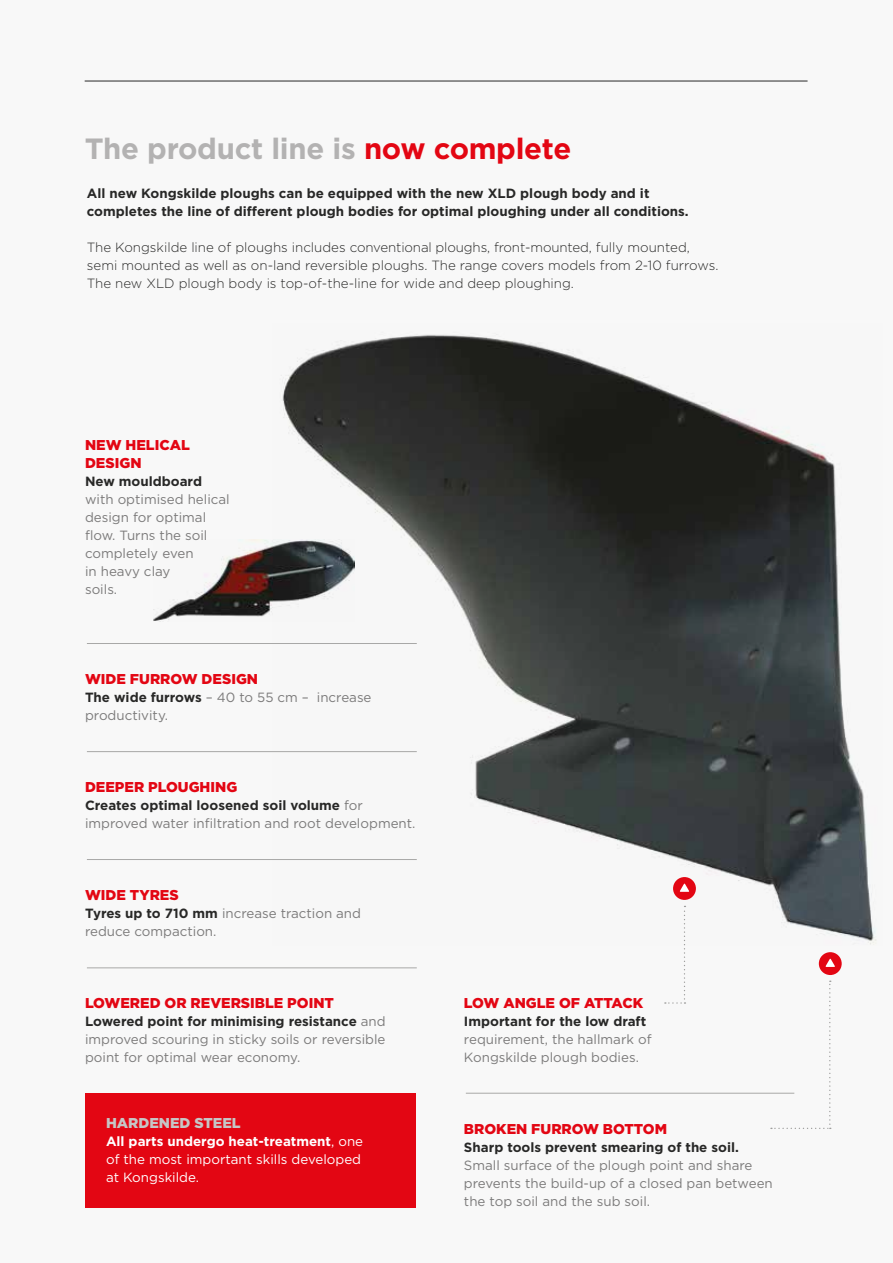
<style>
.page{position:relative;width:893px;height:1263px;background:#f8f8f8}
.page>*{position:absolute;margin:0;border:0;box-sizing:border-box;transform-origin:0 0}
.t1{font:700 29.25px "Gotham";letter-spacing:-.01em;color:#b3b2b2}
.t2{font:900 14.25px/18px "Gotham";color:#e30613}
.t3{font:900 14.25px "Gotham";color:#c6c6c6}
.t4{font:13.35px/18px "Gotham";color:#7c7b7b}
.t5{font:300 13.35px/18px "Gotham";color:#282827}
.t6{font:700 13.35px/18px "Gotham";color:#282827}
.t7{font:13.35px/18px "Gotham";color:#fff}
.s1{color:#e30613}
.s2{font-weight:700;color:#282827}
.s3{font-weight:700}
</style>
<div class="page">
<div style="left:85px;top:1093px;width:330px;height:115px;background:#e30613"></div>
<img style="left:272px;top:335px;width:604px;height:610px">
<hr style="left:85px;top:81px;width:723px;height:1px;background:#282827">
<img style="left:154px;top:540px;width:200px;height:82px">
<hr style="left:87px;top:643px;width:330px;height:1px;background:#a8a8a7">
<hr style="left:87px;top:751px;width:330px;height:1px;background:#a8a8a7">
<hr style="left:87px;top:859px;width:330px;height:1px;background:#a8a8a7">
<hr style="left:87px;top:967px;width:330px;height:1px;background:#a8a8a7">
<hr style="left:466px;top:1093px;width:328px;height:1px;background:#a8a8a7">
<div style="left:819px;top:952px;width:23px;height:23px;background:#e30613;border-radius:50%"></div>
<svg style="left:825px;top:958px;width:10px;height:9px"></svg>
<div style="left:673px;top:877px;width:23px;height:23px;background:#e30613;border-radius:50%"></div>
<svg style="left:680px;top:883px;width:9px;height:9px"></svg>
<svg style="left:771px;top:980px;width:60px;height:149px"></svg>
<svg style="left:665px;top:906px;width:20px;height:98px"></svg>
<h1 class="t1" style="left:85px;top:129px;width:488px">The product line is <span class="s1">now complete</span></h1>
<p class="t6" style="left:87px;top:184px;width:603px">All new Kongskilde ploughs can be equipped with the new XLD plough body and it completes the line of different plough bodies for optimal ploughing under all conditions.</p>
<p class="t5" style="left:87px;top:238px;width:633px">The Kongskilde line of ploughs includes conventional ploughs, front-mounted, fully mounted, semi mounted as well as on-land reversible ploughs. The range covers models from 2-10 furrows.<br>The new XLD plough body is top-of-the-line for wide and deep ploughing.</p>
<p class="t2" style="left:85px;top:436px;width:106px">NEW HELICAL<br>DESIGN</p>
<p class="t6" style="left:85px;top:472px;width:119px">New mouldboard</p>
<p class="t4" style="left:85px;top:490px;width:146px">with optimised helical design for optimal flow. Turns the soil completely even<br>in heavy clay<br>soils.</p>
<p class="t2" style="left:85px;top:670px;width:175px">WIDE FURROW DESIGN</p>
<p class="t4" style="left:85px;top:688px;width:288px"><span class="s2">The wide furrows</span> – 40 to 55 cm – increase productivity.</p>
<p class="t2" style="left:85px;top:778px;width:154px">DEEPER PLOUGHING</p>
<p class="t4" style="left:85px;top:796px;width:332px"><span class="s2">Creates optimal loosened soil volume</span> for improved water infiltration and root development.</p>
<p class="t2" style="left:85px;top:886px;width:95px">WIDE TYRES</p>
<p class="t4" style="left:85px;top:904px;width:278px"><span class="s2">Tyres up to 710 mm</span> increase traction and reduce compaction.</p>
<p class="t2" style="left:85px;top:994px;width:250px">LOWERED OR REVERSIBLE POINT</p>
<p class="t4" style="left:85px;top:1012px;width:302px;text-align:justify"><span class="s2">Lowered point for minimising resistance</span> and improved scouring in sticky soils or reversible point for optimal wear economy.</p>
<p class="t3" style="left:106px;top:1113px;width:136px">HARDENED STEEL</p>
<p class="t7" style="left:106px;top:1132px;width:259px"><span class="s3">All parts undergo heat-treatment</span>, one of the most important skills developed at Kongskilde.</p>
<p class="t2" style="left:464px;top:994px;width:181px">LOW ANGLE OF ATTACK</p>
<p class="t6" style="left:464px;top:1012px;width:184px">Important for the low draft</p>
<p class="t4" style="left:464px;top:1030px;width:189px">requirement, the hallmark of<br>Kongskilde plough bodies.</p>
<p class="t2" style="left:464px;top:1120px;width:205px">BROKEN FURROW BOTTOM</p>
<p class="t6" style="left:464px;top:1138px;width:276px">Sharp tools prevent smearing of the soil.</p>
<p class="t4" style="left:464px;top:1156px;width:310px">Small surface of the plough point and share prevents the build-up of a closed pan between the top soil and the sub soil.</p>
</div>
